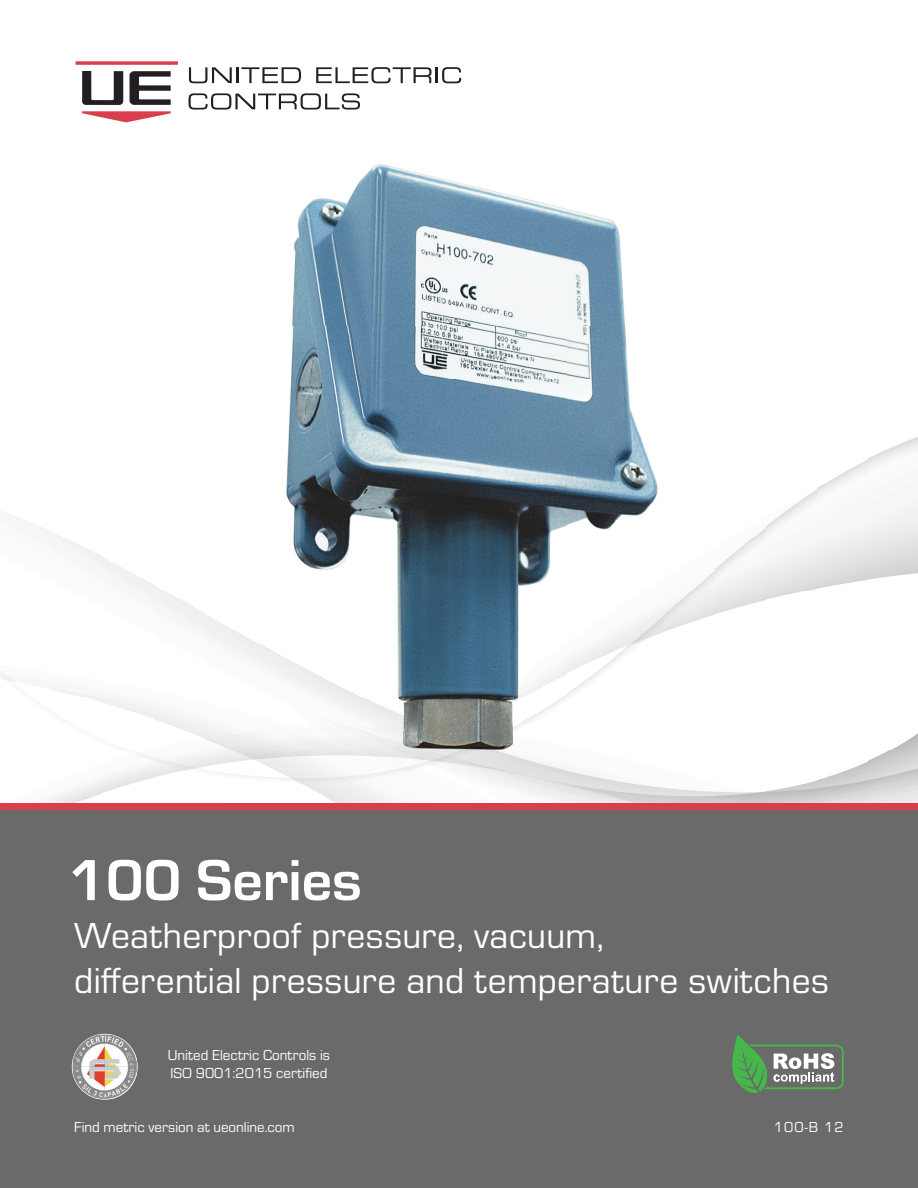
<style>
.page{position:relative;width:918px;height:1188px;background:#fff}
.page>*{position:absolute;margin:0;border:0;box-sizing:border-box;transform-origin:0 0}
.t1{font:700 60px "Eurostile";color:#fff}
.t2{font:37.5px/45px "Eurostile";letter-spacing:.01em;color:#fff}
.t3{font:15px/18px "Eurostile";color:#fff}
</style>
<div class="page">
<img style="left:0;top:326px;width:918px;height:477px">
<svg style="left:76px;top:61px;width:102px;height:4px"></svg>
<svg style="left:82px;top:71px;width:41px;height:34px"></svg>
<svg style="left:82px;top:111px;width:89px;height:11px"></svg>
<svg style="left:129px;top:71px;width:42px;height:34px"></svg>
<svg style="left:189px;top:67px;width:112px;height:16px"></svg>
<svg style="left:316px;top:67px;width:145px;height:16px"></svg>
<svg style="left:189px;top:93px;width:171px;height:17px"></svg>
<div style="left:0;top:803px;width:918px;height:385px;background:#696a69"></div>
<svg style="left:72px;top:1034px;width:66px;height:66px"></svg>
<img style="left:73px;top:1035px;width:64px;height:64px">
<div style="left:0;top:803px;width:918px;height:7px;background:#d83e4c"></div>
<img style="left:292px;top:164px;width:333px;height:162px">
<svg style="left:732px;top:1034px;width:112px;height:59px"></svg>
<h1 class="t1" style="left:68px;top:847px;width:295px">100 Series</h1>
<h2 class="t2" style="left:74px;top:912px;width:756px">Weatherproof pressure, vacuum,<br>differential pressure and temperature switches</h2>
<p class="t3" style="left:168px;top:1045px;width:164px">United Electric Controls is<br>ISO 9001:2015 certified</p>
<p class="t3" style="left:74px;top:1117px;width:222px">Find metric version at ueonline.com</p>
<p class="t3" style="left:774px;top:1117px;width:71px">100-B 12</p>
</div>
